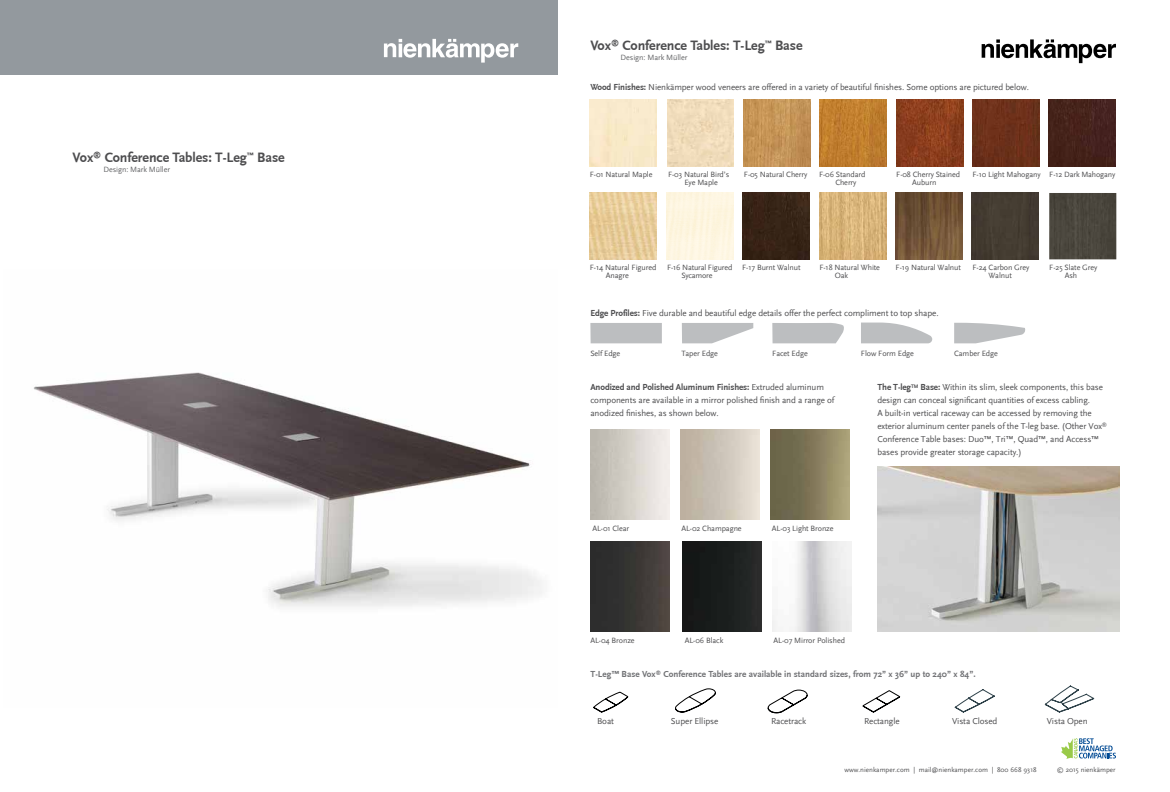
<style>
.page{position:relative;width:1170px;height:792px;background:#fff}
.page>*{position:absolute;margin:0;border:0;box-sizing:border-box;transform-origin:0 0}
.t1{font:700 14px "Scala Sans";letter-spacing:-.005em;color:#4d4d4f}
.t2{font:9px/13.1px "Scala Sans";letter-spacing:-.01em;color:#4d4d4f}
.t3{font:700 9px "Scala Sans";letter-spacing:.005em;color:#717275}
.t4{font:8px/8px "Scala Sans";letter-spacing:-.01em;color:#4d4d4f}
.t5{font:8px "Scala Sans";letter-spacing:-.01em;color:#636466}
.t6{font:7px "Scala Sans";letter-spacing:.005em;color:#4d4d4f}
.s1{font-weight:700}
</style>
<div class="page">
<img style="left:33px;top:372px;width:509px;height:235px">
<div style="left:0;top:0;width:558px;height:75px;background:#93999e"></div>
<div style="left:971px;top:193px;width:67px;height:67px;background:#443c31"></div>
<img style="left:896px;top:193px;width:67px;height:67px">
<img style="left:743px;top:99px;width:67px;height:67px">
<img style="left:820px;top:99px;width:67px;height:67px">
<img style="left:896px;top:99px;width:67px;height:67px">
<img style="left:972px;top:99px;width:68px;height:67px">
<img style="left:1048px;top:99px;width:67px;height:67px">
<img style="left:590px;top:193px;width:67px;height:67px">
<img style="left:743px;top:193px;width:67px;height:67px">
<img style="left:819px;top:193px;width:67px;height:67px">
<img style="left:770px;top:430px;width:79px;height:90px">
<img style="left:590px;top:541px;width:80px;height:90px">
<img style="left:683px;top:541px;width:79px;height:90px">
<div style="left:590px;top:323px;width:72px;height:20px;background:#bcbec0"></div>
<svg style="left:682px;top:323px;width:71px;height:20px"></svg>
<svg style="left:772px;top:323px;width:72px;height:20px"></svg>
<svg style="left:861px;top:323px;width:71px;height:20px"></svg>
<svg style="left:954px;top:323px;width:72px;height:20px"></svg>
<svg style="left:593px;top:691px;width:36px;height:22px"></svg>
<svg style="left:768px;top:690px;width:40px;height:23px"></svg>
<svg style="left:862px;top:690px;width:38px;height:23px"></svg>
<svg style="left:675px;top:688px;width:41px;height:25px"></svg>
<svg style="left:955px;top:689px;width:40px;height:24px"></svg>
<img style="left:667px;top:99px;width:66px;height:67px">
<svg style="left:1045px;top:685px;width:49px;height:28px"></svg>
<img style="left:877px;top:466px;width:242px;height:165px">
<div style="left:1049px;top:193px;width:67px;height:66px;background:#4a463d"></div>
<svg style="left:384px;top:39px;width:134px;height:24px"></svg>
<svg style="left:982px;top:39px;width:134px;height:24px"></svg>
<svg style="left:1061px;top:738px;width:55px;height:21px"></svg>
<h1 class="t1" style="left:73px;top:150px;width:214px">Vox<sup>®</sup> Conference Tables: T-Leg<sup>™</sup> Base</h1>
<p class="t5" style="left:103px;top:165px;width:68px">Design: Mark Müller</p>
<h1 class="t1" style="left:590px;top:38px;width:214px">Vox<sup>®</sup> Conference Tables: T-Leg<sup>™</sup> Base</h1>
<p class="t5" style="left:621px;top:53px;width:68px">Design: Mark Müller</p>
<p class="t2" style="left:590px;top:81px;width:440px"><span class="s1">Wood Finishes:</span> Nienkämper wood veneers are offered in a variety of beautiful finishes. Some options are pictured below.</p>
<p class="t4" style="left:590px;top:171px;width:64px">F-01 Natural Maple</p>
<p class="t4" style="left:668px;top:171px;width:63px">F-03 Natural Bird’s</p>
<p class="t4" style="left:744px;top:171px;width:65px">F-05 Natural Cherry</p>
<p class="t4" style="left:684px;top:179px;width:35px">Eye Maple</p>
<p class="t4" style="left:835px;top:171px;width:32px;text-indent:-16px">F-06 Standard<br>Cherry</p>
<p class="t4" style="left:912px;top:171px;width:49px;text-indent:-16px">F-08 Cherry Stained<br>Auburn</p>
<p class="t4" style="left:972px;top:171px;width:70px">F-10 Light Mahogany</p>
<p class="t4" style="left:1049px;top:171px;width:68px">F-12 Dark Mahogany</p>
<p class="t4" style="left:606px;top:264px;width:52px;text-indent:-16px">F-14 Natural Figured<br>Anagre</p>
<p class="t4" style="left:682px;top:264px;width:52px;text-indent:-14px">F-16 Natural Figured<br>Sycamore</p>
<p class="t4" style="left:742px;top:264px;width:60px">F-17 Burnt Walnut</p>
<p class="t4" style="left:835px;top:263px;width:47px;text-indent:-15px">F-18 Natural White<br>Oak</p>
<p class="t4" style="left:896px;top:264px;width:67px">F-19 Natural Walnut</p>
<p class="t2" style="left:590px;top:306px;width:350px"><span class="s1">Edge Profiles:</span> Five durable and beautiful edge details offer the perfect compliment to top shape.</p>
<p class="t4" style="left:972px;top:264px;width:58px;text-align:center">F-24 Carbon Grey<br>Walnut</p>
<p class="t4" style="left:590px;top:350px;width:31px">Self Edge</p>
<p class="t4" style="left:681px;top:350px;width:38px">Taper Edge</p>
<p class="t4" style="left:772px;top:350px;width:37px">Facet Edge</p>
<p class="t4" style="left:861px;top:350px;width:54px">Flow Form Edge</p>
<p class="t4" style="left:954px;top:350px;width:45px">Camber Edge</p>
<p class="t4" style="left:1065px;top:264px;width:34px;text-indent:-15px">F-25 Slate Grey<br>Ash</p>
<p class="t2" style="left:590px;top:380px;width:245px"><span class="s1">Anodized and Polished Aluminum Finishes:</span> Extruded aluminum components are available in a mirror polished finish and a range of anodized finishes, as shown below.</p>
<p class="t2" style="left:877px;top:380px;width:231px"><span class="s1">The T-leg</span><sup>TM</sup> <span class="s1">Base:</span> Within its slim, sleek components, this base design can conceal significant quantities of excess cabling.<br>A built-in vertical raceway can be accessed by removing the exterior aluminum center panels of the T-leg base. (Other Vox<sup>® </sup>Conference Table bases: Duo™, Tri™, Quad™, and Access™ bases provide greater storage capacity.)</p>
<p class="t4" style="left:592px;top:525px;width:38px">AL-01 Clear</p>
<p class="t4" style="left:681px;top:525px;width:62px">AL-02 Champagne</p>
<p class="t4" style="left:772px;top:525px;width:63px">AL-03 Light Bronze</p>
<p class="t4" style="left:590px;top:636px;width:46px">AL-04 Bronze</p>
<p class="t4" style="left:685px;top:636px;width:40px">AL-06 Black</p>
<p class="t4" style="left:774px;top:636px;width:73px">AL-07 Mirror Polished</p>
<p class="t3" style="left:590px;top:669px;width:387px">T-Leg™ Base Vox<sup>®</sup> Conference Tables are available in standard sizes, from 72” x 36” up to 240” x 84”.</p>
<p class="t2" style="left:597px;top:715px;width:18px">Boat</p>
<p class="t2" style="left:671px;top:715px;width:49px">Super Ellipse</p>
<p class="t2" style="left:771px;top:715px;width:37px">Racetrack</p>
<p class="t2" style="left:864px;top:715px;width:37px">Rectangle</p>
<p class="t2" style="left:952px;top:715px;width:47px">Vista Closed</p>
<p class="t2" style="left:1047px;top:715px;width:42px">Vista Open</p>
<p class="t6" style="left:844px;top:766px;width:194px">www.nienkamper.com | mail@nienkamper.com | 800 668 9318</p>
<p class="t6" style="left:1057px;top:766px;width:60px">© 2015 nienkämper</p>
</div>
